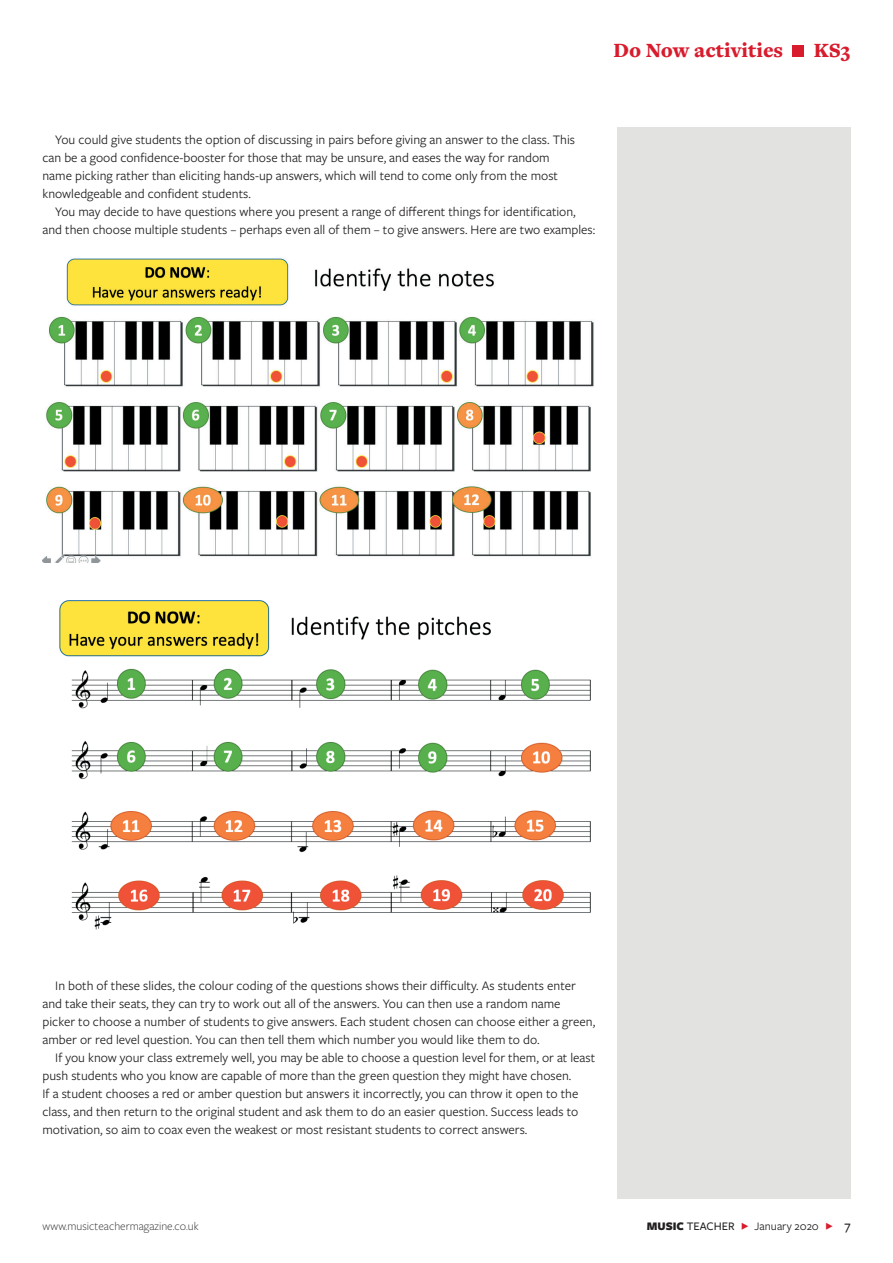
<style>
.page{position:relative;width:893px;height:1263px;background:#fff}
.page>*{position:absolute;margin:0;border:0;box-sizing:border-box;transform-origin:0 0}
.t1{font:900 21px "Freight Text Pro";color:#d81c2d}
.t2{font:13.5px/18px "Freight Sans Pro";color:#231f20}
.t3{font:300 12px "Freight Sans Pro";color:#231f20}
.t4{font:12px "Freight Sans Pro";color:#231f20}
.s1{font-weight:900}
.s2{font-weight:500}
.s3{color:#d81c2d}
.s4{font-weight:500;font-size:13.5px}
</style>
<div class="page">
<div style="left:617px;top:128px;width:233px;height:1071px;background:#e2e2e1"></div>
<div style="left:793px;top:46px;width:11px;height:11px;background:#d81c2d"></div>
<img style="left:42px;top:258px;width:552px;height:304px">
<img style="left:59px;top:600px;width:532px;height:330px">
<h1 class="t1" style="left:613px;top:36px;width:171px">Do Now activities</h1>
<h1 class="t1" style="left:814px;top:36px;width:38px">KS3</h1>
<p class="t2" style="left:42px;top:130px;width:534px;text-indent:13px">You could give students the option of discussing in pairs before giving an answer to the class. This can be a good confidence-booster for those that may be unsure, and eases the way for random name picking rather than eliciting hands-up answers, which will tend to come only from the most knowledgeable and confident students.</p>
<p class="t2" style="left:42px;top:202px;width:554px;text-align:center">You may decide to have questions where you present a range of different things for identification,<br>and then choose multiple students – perhaps even all of them – to give answers. Here are two examples:</p>
<p class="t2" style="left:42px;top:976px;width:554px;text-indent:13px">In both of these slides, the colour coding of the questions shows their difficulty. As students enter and take their seats, they can try to work out all of the answers. You can then use a random name picker to choose a number of students to give answers. Each student chosen can choose either a green, amber or red level question. You can then tell them which number you would like them to do.</p>
<p class="t2" style="left:42px;top:1048px;width:554px;text-indent:13px">If you know your class extremely well, you may be able to choose a question level for them, or at least push students who you know are capable of more than the green question they might have chosen.<br>If a student chooses a red or amber question but answers it incorrectly, you can throw it open to the class, and then return to the original student and ask them to do an easier question. Success leads to motivation, so aim to coax even the weakest or most resistant students to correct answers.</p>
<p class="t3" style="left:42px;top:1218px;width:158px">www.musicteachermagazine.co.uk</p>
<p class="t4" style="left:647px;top:1218px;width:205px"><span class="s1">MUSIC</span> <span class="s2">TEACHER</span> <span class="s3">F</span> January 2020 <span class="s3">F</span> <span class="s4">7</span></p>
</div>
